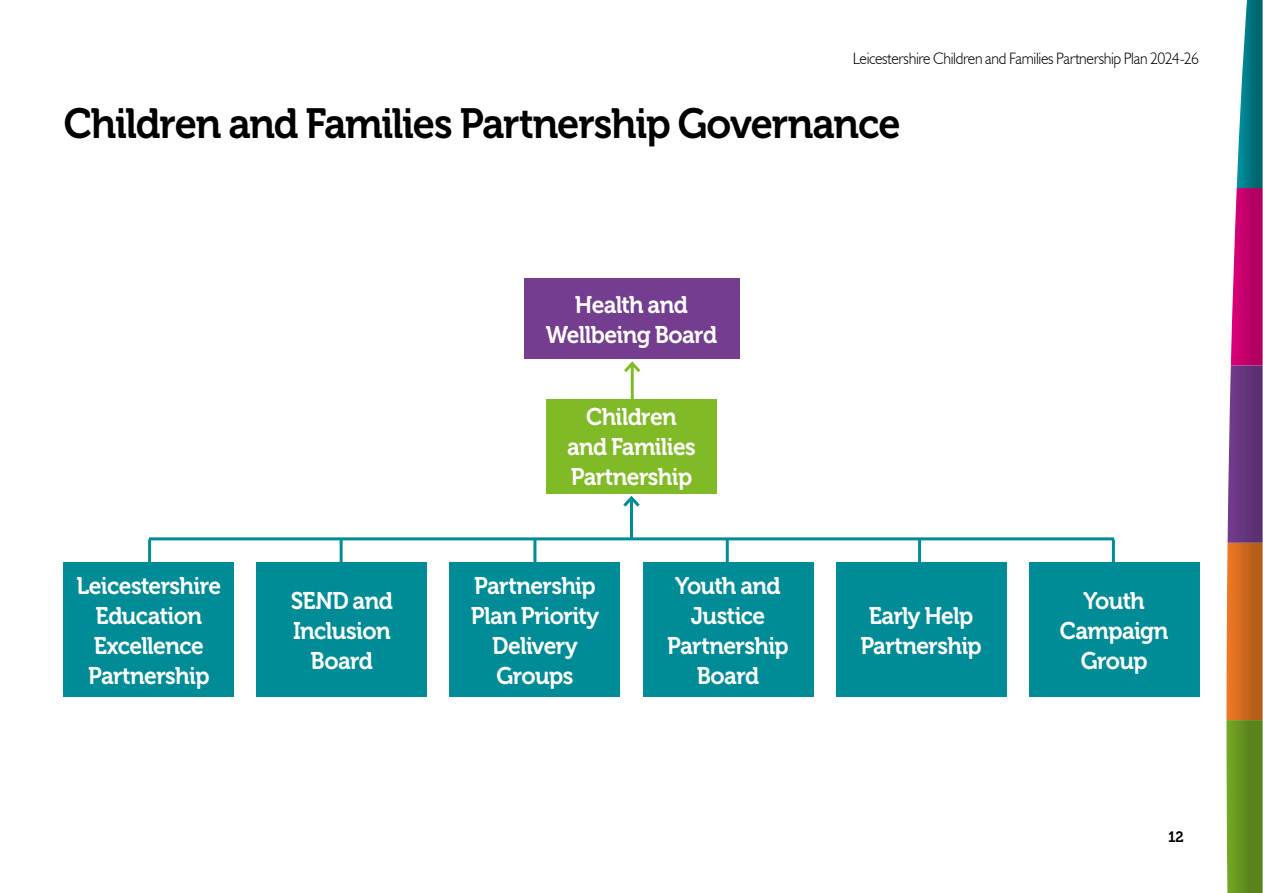
<style>
.page{position:relative;width:1263px;height:893px;background:#fff}
.page>*{position:absolute;margin:0;border:0;box-sizing:border-box;transform-origin:0 0}
.Quote_P{font:42px "Museo 700";letter-spacing:-.03em;color:#000;scale:.95 1}
.Heading_H4{font:24px/30px "Museo 700";letter-spacing:-.03em;color:#fff;text-align:center;scale:.95 1}
.t1{font:300 16.5px "Humanist 521 BT";letter-spacing:-.02em;color:#000;scale:.95 1}
.t2{font:15px "Museo 700";color:#000;scale:.95 1}
</style>
<div class="page">
<div style="left:524px;top:278px;width:215px;height:81px;background:#743d90"></div>
<div style="left:546px;top:399px;width:170px;height:95px;background:#80ba27"></div>
<div style="left:64px;top:562px;width:170px;height:135px;background:#008c97"></div>
<div style="left:257px;top:562px;width:170px;height:135px;background:#008c97"></div>
<div style="left:450px;top:562px;width:170px;height:135px;background:#008c97"></div>
<div style="left:643px;top:562px;width:170px;height:135px;background:#008c97"></div>
<div style="left:836px;top:562px;width:170px;height:135px;background:#008c97"></div>
<div style="left:1029px;top:562px;width:170px;height:135px;background:#008c97"></div>
<hr style="left:149px;top:537px;width:965px;height:3px;background:#008c97">
<hr style="left:148px;top:540px;width:3px;height:23px;background:#008c97">
<hr style="left:340px;top:540px;width:3px;height:23px;background:#008c97">
<hr style="left:533px;top:540px;width:3px;height:23px;background:#008c97">
<hr style="left:630px;top:498px;width:3px;height:42px;background:#008c97">
<svg style="left:623px;top:496px;width:17px;height:11px"></svg>
<hr style="left:726px;top:540px;width:3px;height:23px;background:#008c97">
<hr style="left:918px;top:540px;width:3px;height:23px;background:#008c97">
<hr style="left:1112px;top:540px;width:3px;height:23px;background:#008c97">
<hr style="left:631px;top:364px;width:3px;height:44px;background:#80ba27">
<svg style="left:624px;top:361px;width:17px;height:14px"></svg>
<svg style="left:1226px;top:0;width:37px;height:893px;background:#93706a"></svg>
<p class="t1" style="left:853px;top:48px;width:366px">Leicestershire Children and Families Partnership Plan 2024-26</p>
<p class="Quote_P" style="left:64px;top:100px;width:882px">Children and Families Partnership Governance</p>
<h4 class="Heading_H4" style="left:546px;top:290px;width:182px">Health and<br>Wellbeing Board</h4>
<h4 class="Heading_H4" style="left:77px;top:571px;width:154px">Leicestershire<br>Education<br>Excellence<br>Partnership</h4>
<h4 class="Heading_H4" style="left:291px;top:586px;width:109px">SEND and<br>Inclusion<br>Board</h4>
<h4 class="Heading_H4" style="left:567px;top:402px;width:137px">Children and Families<br>Partnership</h4>
<h4 class="Heading_H4" style="left:471px;top:571px;width:137px">Partnership<br>Plan Priority<br>Delivery<br>Groups</h4>
<h4 class="Heading_H4" style="left:667px;top:571px;width:129px">Youth and<br>Justice<br>Partnership<br>Board</h4>
<h4 class="Heading_H4" style="left:860px;top:601px;width:129px">Early Help<br>Partnership</h4>
<h4 class="Heading_H4" style="left:1060px;top:586px;width:116px">Youth<br>Campaign<br>Group</h4>
<p class="t2" style="left:1168px;top:828px;width:18px">12</p>
</div>
